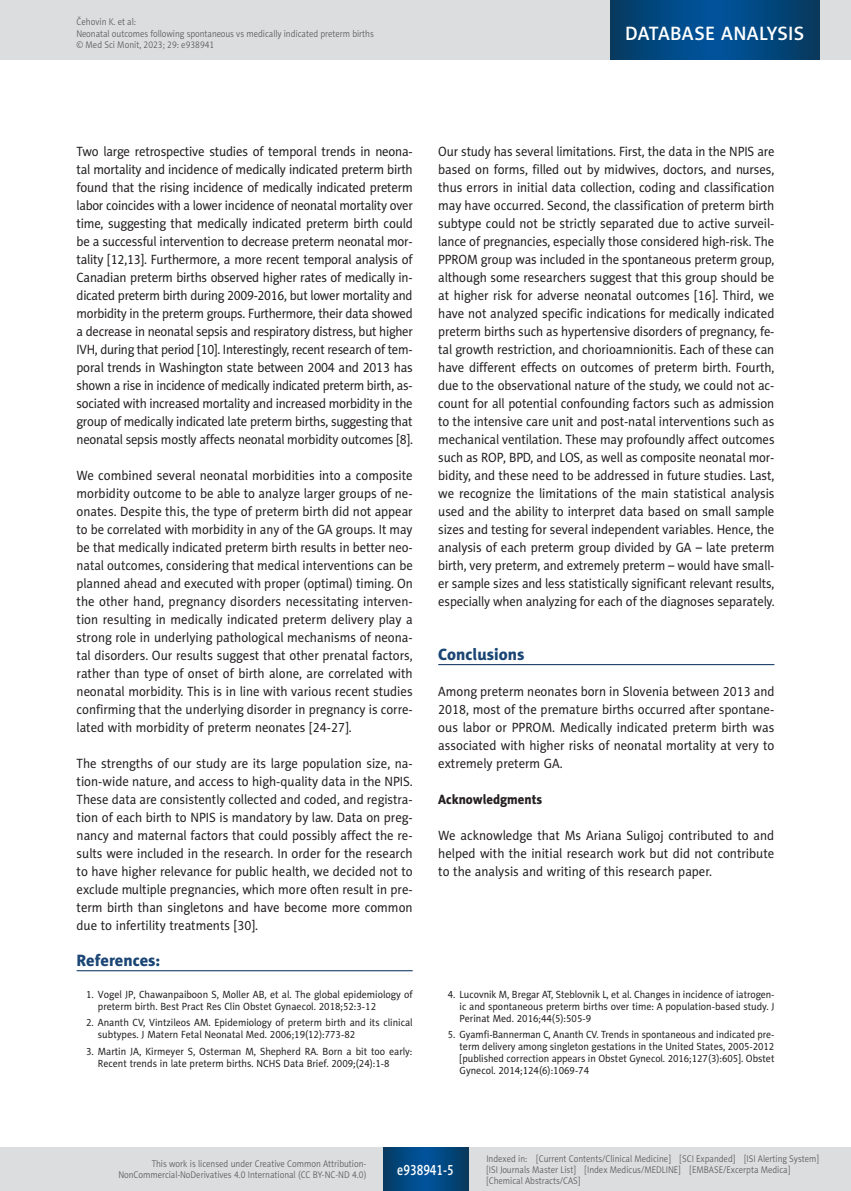
<style>
.page{position:relative;width:851px;height:1191px;background:#fff}
.page>*{position:absolute;margin:0;border:0;box-sizing:border-box;transform-origin:0 0}
.t1{font:19.5px "Naomi Sans EFN Medium";letter-spacing:.01em;color:#fff}
.MSM_Headline_1{font:16.5px "Naomi Sans EFN Heavy";color:#1a4574}
.MSM_Referencje_Tytul{font:16.5px "Naomi Sans EFN Heavy";color:#1a4574}
.t2{font:15px "Naomi Sans EFN Medium";color:#fff;scale:.8 1}
.MSM_Body{font:13.5px/18px "Naomi Sans EFN";color:#231f20;text-align:justify;scale:.95 1}
.MSM_Body-2{font:13.5px/18px "Naomi Sans EFN";color:#231f20;text-align:justify;scale:.94 1}
.MSM_Headline_2{font:13.5px "Naomi Sans EFN Heavy";color:#231f20;scale:.95 1}
.MSM_Referencje_punkt{font:10.5px/12px "Naomi Sans EFN";color:#231f20;text-align:justify;scale:.94 1}
.MSM_Referencje_punkt-2{font:10.5px/12px "Naomi Sans EFN";color:#231f20;scale:.95 1}
.t3{font:9.75px/11.2px "Naomi Sans EFN Light";color:#57585a;scale:.9 1}
</style>
<div class="page">
<hr style="left:438px;top:664px;width:336px;height:1px;background:#00295c">
<hr style="left:77px;top:970px;width:335px;height:1px;background:#00295c">
<div style="left:0;top:1148px;width:850px;height:43px;background:#dcdddf"></div>
<svg style="left:383px;top:1147px;width:85px;height:43px;background:#02477e"></svg>
<div style="left:0;top:0;width:850px;height:60px;background:#dcdddf"></div>
<svg style="left:610px;top:0;width:209px;height:60px;background:#02477e"></svg>
<p class="t3" style="left:77px;top:16px;width:332px">Čehovin K. et al:<br>Neonatal outcomes following spontaneous vs medically indicated preterm births © Med Sci Monit, 2023; 29: e938941</p>
<h1 class="t1" style="left:625px;top:22px;width:180px">DATABASE ANALYSIS</h1>
<p class="MSM_Body" style="left:77px;top:142px;width:355px">Two large retrospective studies of temporal trends in neona&shy;tal mortality and incidence of medically indicated preterm birth found that the rising incidence of medically indicated preterm labor coincides with a lower incidence of neonatal mortality over time, suggesting that medically indicated preterm birth could be a successful intervention to decrease preterm neonatal mor&shy;tality [12,13]. Furthermore, a more recent temporal analysis of Canadian preterm births observed higher rates of medically in&shy;dicated preterm birth during 2009-2016, but lower mortality and morbidity in the preterm groups. Furthermore, their data showed a decrease in neonatal sepsis and respiratory distress, but higher IVH, during that period [10]. Interestingly, recent research of tem&shy;poral trends in Washington state between 2004 and 2013 has shown a rise in incidence of medically indicated preterm birth, as&shy;sociated with increased mortality and increased morbidity in the group of medically indicated late preterm births, suggesting that neonatal sepsis mostly affects neonatal morbidity outcomes [8].</p>
<p class="MSM_Body" style="left:77px;top:466px;width:355px">We combined several neonatal morbidities into a composite morbidity outcome to be able to analyze larger groups of ne&shy;onates. Despite this, the type of preterm birth did not appear to be correlated with morbidity in any of the GA groups. It may be that medically indicated preterm birth results in better neo&shy;natal outcomes, considering that medical interventions can be planned ahead and executed with proper (optimal) timing. On the other hand, pregnancy disorders necessitating interven&shy;tion resulting in medically indicated preterm delivery play a strong role in underlying pathological mechanisms of neona&shy;tal disorders. Our results suggest that other prenatal factors, rather than type of onset of birth alone, are correlated with neonatal morbidity. This is in line with various recent studies confirming that the underlying disorder in pregnancy is corre&shy;lated with morbidity of preterm neonates [24-27].</p>
<p class="MSM_Body" style="left:77px;top:754px;width:355px">The strengths of our study are its large population size, na&shy;tion-wide nature, and access to high-quality data in the NPIS.<br>These data are consistently collected and coded, and registra&shy;tion of each birth to NPIS is mandatory by law. Data on preg&shy;nancy and maternal factors that could possibly affect the re&shy;sults were included in the research. In order for the research to have higher relevance for public health, we decided not to exclude multiple pregnancies, which more often result in pre&shy;term birth than singletons and have become more common due to infertility treatments [30].</p>
<p class="MSM_Referencje_Tytul" style="left:77px;top:950px;width:85px">References:</p>
<p class="MSM_Referencje_punkt-2" style="left:98px;top:988px;width:333px;text-indent:-12px">1. Vogel JP, Chawanpaiboon S, Moller AB, et al. The global epidemiology of preterm birth. Best Pract Res Clin Obstet Gynaecol. 2018;52:3-12</p>
<p class="MSM_Referencje_punkt-2" style="left:98px;top:1017px;width:333px;text-indent:-12px">2. Ananth CV, Vintzileos AM. Epidemiology of preterm birth and its clinical subtypes. J Matern Fetal Neonatal Med. 2006;19(12):773-82</p>
<p class="MSM_Referencje_punkt-2" style="left:98px;top:1045px;width:332px;text-indent:-12px">3. Martin JA, Kirmeyer S, Osterman M, Shepherd RA. Born a bit too early:<br>Recent trends in late preterm births. NCHS Data Brief. 2009;(24):1-8</p>
<p class="MSM_Body-2" style="left:438px;top:142px;width:359px">Our study has several limitations. First, the data in the NPIS are based on forms, filled out by midwives, doctors, and nurses, thus errors in initial data collection, coding and classification may have occurred. Second, the classification of preterm birth subtype could not be strictly separated due to active surveil&shy;lance of pregnancies, especially those considered high-risk. The PPROM group was included in the spontaneous preterm group, although some researchers suggest that this group should be at higher risk for adverse neonatal outcomes [16]. Third, we have not analyzed specific indications for medically indicated preterm births such as hypertensive disorders of pregnancy, fe&shy;tal growth restriction, and chorioamnionitis. Each of these can have different effects on outcomes of preterm birth. Fourth, due to the observational nature of the study, we could not ac&shy;count for all potential confounding factors such as admission to the intensive care unit and post-natal interventions such as mechanical ventilation. These may profoundly affect outcomes such as ROP, BPD, and LOS, as well as composite neonatal mor&shy;bidity, and these need to be addressed in future studies. Last, we recognize the limitations of the main statistical analysis used and the ability to interpret data based on small sample sizes and testing for several independent variables. Hence, the analysis of each preterm group divided by GA – late preterm birth, very preterm, and extremely preterm – would have small&shy;er sample sizes and less statistically significant relevant results, especially when analyzing for each of the diagnoses separately.</p>
<p class="MSM_Headline_1" style="left:438px;top:644px;width:88px">Conclusions</p>
<p class="MSM_Body" style="left:438px;top:682px;width:355px">Among preterm neonates born in Slovenia between 2013 and 2018, most of the premature births occurred after spontane&shy;ous labor or PPROM. Medically indicated preterm birth was associated with higher risks of neonatal mortality at very to extremely preterm GA.</p>
<p class="MSM_Headline_2" style="left:438px;top:791px;width:111px">Acknowledgments</p>
<p class="MSM_Body" style="left:438px;top:826px;width:355px">We acknowledge that Ms Ariana Suligoj contributed to and helped with the initial research work but did not contribute to the analysis and writing of this research paper.</p>
<p class="MSM_Referencje_punkt" style="left:459px;top:988px;width:336px;text-indent:-12px">4. Lucovnik M, Bregar AT, Steblovnik L, et al. Changes in incidence of iatrogen&shy;ic and spontaneous preterm births over time: A population-based study. J Perinat Med. 2016;44(5):505-9</p>
<p class="MSM_Referencje_punkt" style="left:459px;top:1029px;width:336px;text-indent:-12px">5. Gyamfi-Bannerman C, Ananth CV. Trends in spontaneous and indicated pre&shy;term delivery among singleton gestations in the United States, 2005-2012 [published correction appears in Obstet Gynecol. 2016;127(3):605]. Obstet Gynecol. 2014;124(6):1069-74</p>
<p class="t3" style="left:118px;top:1158px;width:277px;text-align:right">This work is licensed under Creative Common Attribution-<br>NonCommercial-NoDerivatives 4.0 International (CC BY-NC-ND 4.0)</p>
<p class="t2" style="left:397px;top:1160px;width:72px">e938941-5</p>
<p class="t3" style="left:486px;top:1152px;width:371px">Indexed in: [Current Contents/Clinical Medicine] [SCI Expanded] [ISI Alerting System] [ISI Journals Master List] [Index Medicus/MEDLINE] [EMBASE/Excerpta Medica] [Chemical Abstracts/CAS]</p>
</div>
